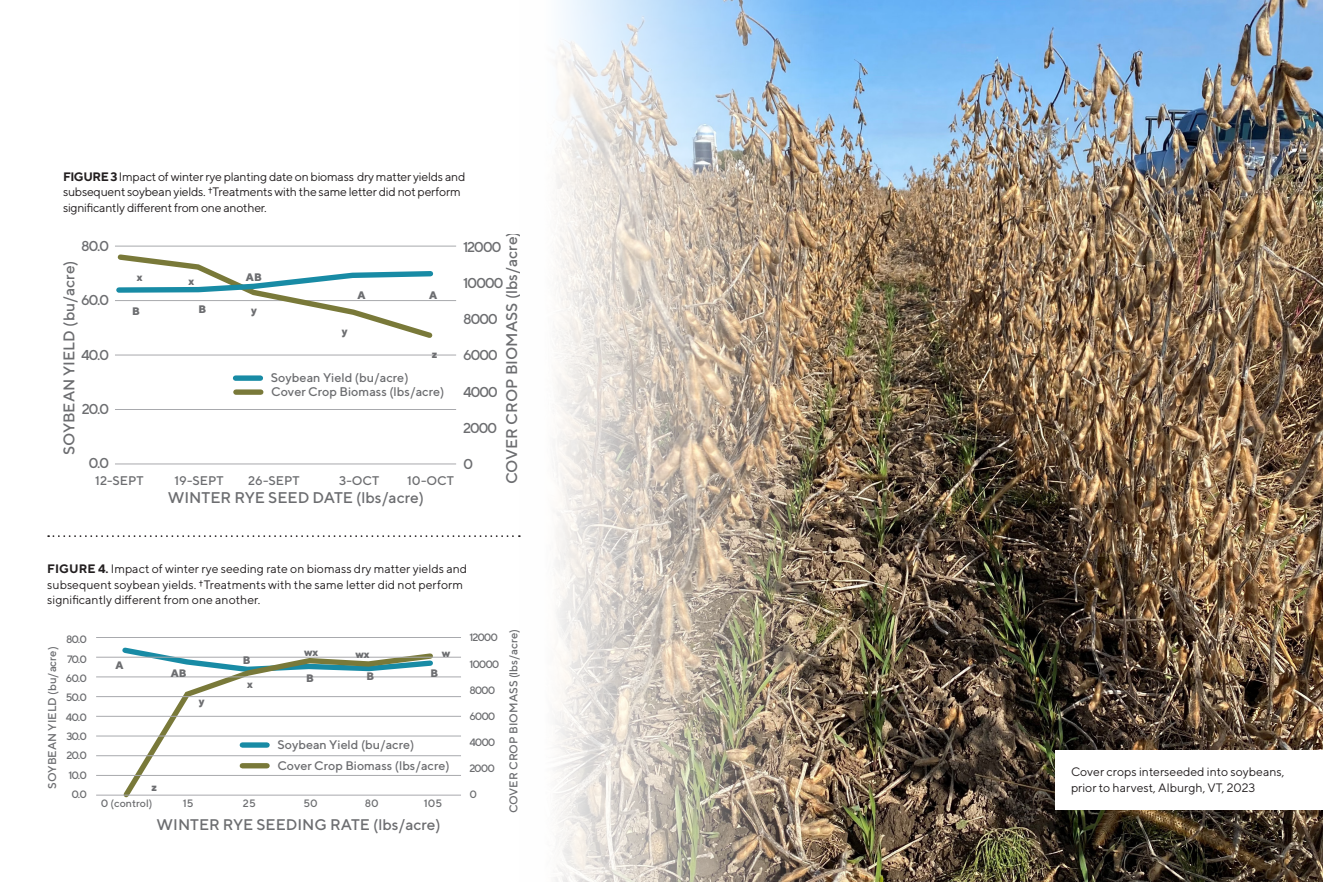
<style>
.page{position:relative;width:1323px;height:882px;background:#fff}
.page>*{position:absolute;margin:0;border:0;box-sizing:border-box;transform-origin:0 0}
.t1{font:500 15.58px "TT Norms";color:#6c6d70}
.t2{font:500 15.4px "TT Norms";color:#6c6d70}
.t3{font:500 14.35px "TT Norms";letter-spacing:-.1em;color:#6c6d70}
.t4{font:500 12.6px/14px "TT Norms";color:#6c6d70}
.t5{font:500 12.42px/20.8px "TT Norms";color:#6c6d70}
.t6{font:12.25px/15.8px "TT Norms";color:#231f20}
.t7{font:12.25px/15.8px "TT Norms";letter-spacing:-.02em;color:#231f20}
.t8{font:500 11.38px "TT Norms";color:#6c6d70}
.t9{font:800 10.85px "TT Norms";color:#6c6d70}
.t10{font:500 10.67px "TT Norms";letter-spacing:-.1em;color:#6c6d70}
.s1{font-weight:700}
</style>
<div class="page">
<img style="left:520px;top:0;width:803px;height:882px">
<hr style="left:115px;top:246px;width:341px;height:1px;background:#a8a9ad">
<hr style="left:115px;top:300px;width:341px;height:1px;background:#a8a9ad">
<hr style="left:115px;top:355px;width:341px;height:1px;background:#a8a9ad">
<hr style="left:115px;top:409px;width:341px;height:1px;background:#a8a9ad">
<hr style="left:115px;top:464px;width:341px;height:1px;background:#a8a9ad">
<svg style="left:116px;top:254px;width:318px;height:84px"></svg>
<div style="left:236px;top:375px;width:24px;height:6px;background:#188ba5"></div>
<div style="left:236px;top:389px;width:25px;height:6px;background:#797939"></div>
<svg style="left:119px;top:650px;width:317px;height:148px"></svg>
<hr style="left:96px;top:637px;width:365px;height:1px;background:#a8a9ad">
<hr style="left:96px;top:657px;width:365px;height:1px;background:#a8a9ad">
<hr style="left:96px;top:677px;width:365px;height:1px;background:#a8a9ad">
<hr style="left:96px;top:696px;width:365px;height:1px;background:#a8a9ad">
<hr style="left:96px;top:716px;width:365px;height:1px;background:#a8a9ad">
<hr style="left:96px;top:736px;width:365px;height:1px;background:#a8a9ad">
<hr style="left:96px;top:755px;width:365px;height:1px;background:#a8a9ad">
<hr style="left:96px;top:775px;width:365px;height:1px;background:#a8a9ad">
<hr style="left:96px;top:795px;width:365px;height:1px;background:#a8a9ad">
<div style="left:242px;top:742px;width:25px;height:6px;background:#188ba5"></div>
<div style="left:242px;top:763px;width:25px;height:5px;background:#797939"></div>
<div style="left:1055px;top:750px;width:268px;height:59px;background:#fff"></div>
<svg style="left:48px;top:535px;width:472px;height:2px"></svg>
<p class="t7" style="left:63px;top:168px;width:404px"><span class="s1">FIGURE 3</span> Impact of winter rye planting date on biomass dry matter yields and subsequent soybean yields. †Treatments with the same letter did not perform significantly different from one another.</p>
<p class="t1" style="left:502px;top:484px;width:254px;rotate:-90deg">COVER CROP BIOMASS (lbs/acre)</p>
<p class="t3" style="left:81px;top:237px;width:29px">80.0</p>
<p class="t3" style="left:463px;top:238px;width:40px">12000</p>
<p class="t1" style="left:59px;top:455px;width:196px;rotate:-90deg">SOYBEAN YIELD (bu/acre)</p>
<p class="t9" style="left:246px;top:270px;width:17px">AB</p>
<p class="t9" style="left:137px;top:270px;width:7px">x</p>
<p class="t3" style="left:463px;top:274px;width:42px">10000</p>
<p class="t9" style="left:188px;top:274px;width:7px">x</p>
<p class="t9" style="left:358px;top:288px;width:10px">A</p>
<p class="t9" style="left:429px;top:288px;width:10px">A</p>
<p class="t3" style="left:81px;top:291px;width:30px">60.0</p>
<p class="t9" style="left:132px;top:304px;width:9px">B</p>
<p class="t9" style="left:199px;top:302px;width:9px">B</p>
<p class="t9" style="left:251px;top:303px;width:7px">y</p>
<p class="t3" style="left:463px;top:310px;width:36px">8000</p>
<p class="t9" style="left:342px;top:324px;width:7px">y</p>
<p class="t3" style="left:81px;top:346px;width:30px">40.0</p>
<p class="t3" style="left:463px;top:347px;width:36px">6000</p>
<p class="t9" style="left:432px;top:347px;width:7px">z</p>
<p class="t4" style="left:271px;top:370px;width:175px">Soybean Yield (bu/acre)<br>Cover Crop Biomass (lbs/acre)</p>
<p class="t3" style="left:463px;top:383px;width:36px">4000</p>
<p class="t3" style="left:82px;top:400px;width:29px">20.0</p>
<p class="t3" style="left:463px;top:419px;width:36px">2000</p>
<p class="t3" style="left:88px;top:454px;width:22px">0.0</p>
<p class="t3" style="left:463px;top:455px;width:12px">0</p>
<p class="t4" style="left:95px;top:473px;width:50px">12-SEPT</p>
<p class="t4" style="left:174px;top:473px;width:51px">19-SEPT</p>
<p class="t4" style="left:248px;top:473px;width:53px">26-SEPT</p>
<p class="t4" style="left:339px;top:473px;width:42px">3-OCT</p>
<p class="t4" style="left:407px;top:473px;width:48px">10-OCT</p>
<p class="t1" style="left:168px;top:488px;width:258px">WINTER RYE SEED DATE (lbs/acre)</p>
<p class="t6" style="left:47px;top:560px;width:421px"><span class="s1">FIGURE 4.</span> Impact of winter rye seeding rate on biomass dry matter yields and subsequent soybean yields. †Treatments with the same letter did not perform significantly different from one another.</p>
<p class="t10" style="left:66px;top:633px;width:22px">80.0</p>
<p class="t10" style="left:469px;top:631px;width:30px">12000</p>
<p class="t8" style="left:45px;top:789px;width:144px;rotate:-90deg">SOYBEAN YIELD (bu/acre)</p>
<p class="t9" style="left:304px;top:645px;width:16px">wx</p>
<p class="t9" style="left:355px;top:647px;width:16px">wx</p>
<p class="t9" style="left:442px;top:646px;width:10px">w</p>
<p class="t10" style="left:67px;top:652px;width:21px">70.0</p>
<p class="t9" style="left:243px;top:653px;width:9px">B</p>
<p class="t10" style="left:469px;top:657px;width:32px">10000</p>
<p class="t9" style="left:116px;top:658px;width:10px">A</p>
<p class="t9" style="left:171px;top:666px;width:17px">AB</p>
<p class="t9" style="left:306px;top:672px;width:9px">B</p>
<p class="t9" style="left:366px;top:670px;width:9px">B</p>
<p class="t9" style="left:430px;top:667px;width:9px">B</p>
<p class="t10" style="left:66px;top:672px;width:22px">60.0</p>
<p class="t9" style="left:247px;top:677px;width:7px">x</p>
<p class="t10" style="left:469px;top:683px;width:27px">8000</p>
<p class="t10" style="left:66px;top:691px;width:23px">50.0</p>
<p class="t9" style="left:199px;top:695px;width:7px">y</p>
<p class="t10" style="left:469px;top:709px;width:28px">6000</p>
<p class="t10" style="left:66px;top:710px;width:22px">40.0</p>
<p class="t10" style="left:66px;top:730px;width:22px">30.0</p>
<p class="t10" style="left:469px;top:735px;width:28px">4000</p>
<p class="t5" style="left:277px;top:734px;width:174px">Soybean Yield (bu/acre)<br>Cover Crop Biomass (lbs/acre)</p>
<p class="t10" style="left:66px;top:749px;width:22px">20.0</p>
<p class="t10" style="left:469px;top:761px;width:27px">2000</p>
<p class="t10" style="left:68px;top:768px;width:20px">10.0</p>
<p class="t9" style="left:151px;top:780px;width:7px">z</p>
<p class="t10" style="left:71px;top:788px;width:17px">0.0</p>
<p class="t10" style="left:469px;top:788px;width:9px">0</p>
<p class="t10" style="left:101px;top:797px;width:53px">0 (control)</p>
<p class="t10" style="left:183px;top:797px;width:12px">15</p>
<p class="t10" style="left:243px;top:797px;width:14px">25</p>
<p class="t10" style="left:303px;top:797px;width:16px">50</p>
<p class="t10" style="left:365px;top:797px;width:16px">80</p>
<p class="t10" style="left:424px;top:797px;width:20px">105</p>
<p class="t2" style="left:157px;top:815px;width:286px">WINTER RYE SEEDING RATE (lbs/acre)</p>
<p class="t8" style="left:507px;top:813px;width:186px;rotate:-90deg">COVER CROP BIOMASS (lbs/acre)</p>
<p class="t6" style="left:1071px;top:763px;width:215px">Cover crops interseeded into soybeans, prior to harvest, Alburgh, VT, 2023</p>
</div>
